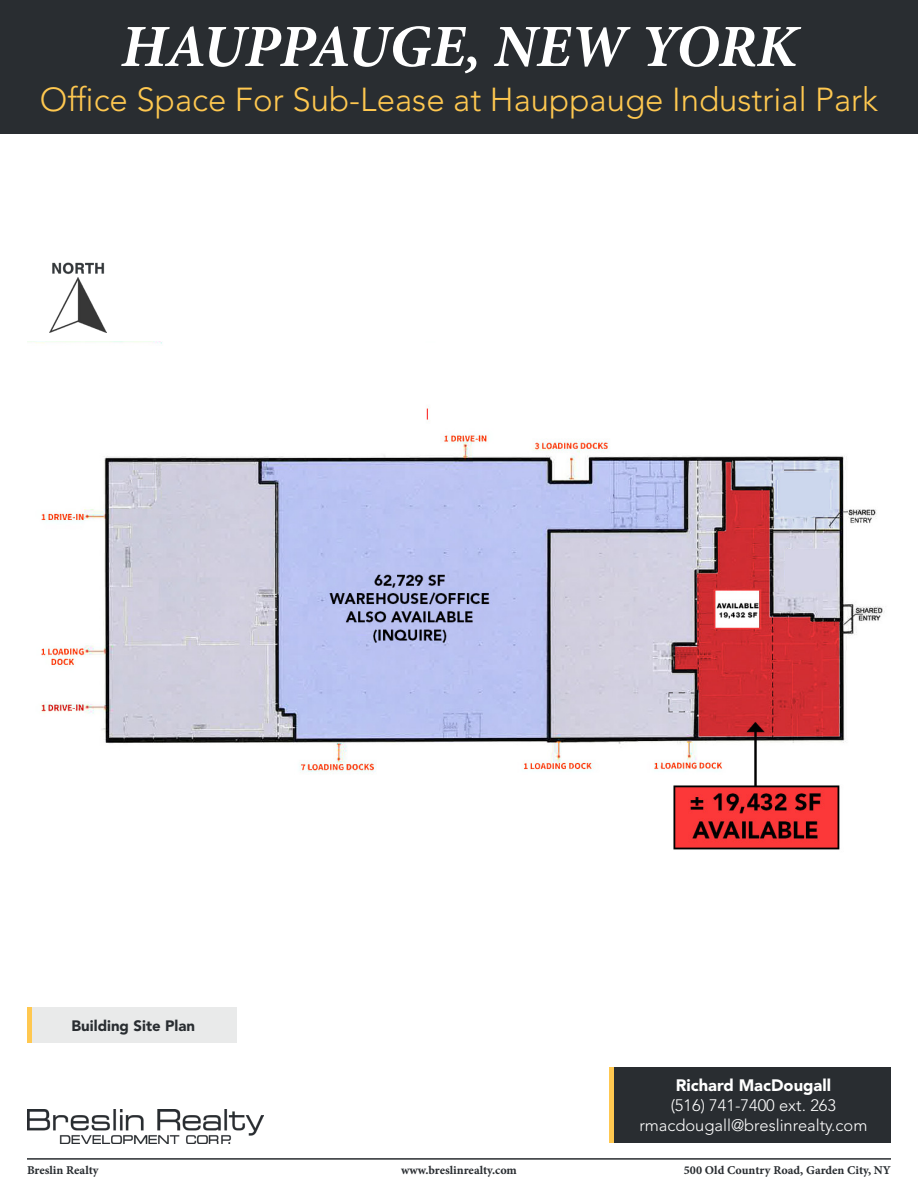
<style>
.page{position:relative;width:918px;height:1188px;background:#fff}
.page>*{position:absolute;margin:0;border:0;box-sizing:border-box;transform-origin:0 0}
.t1{font:italic 700 60px "Minion Pro";letter-spacing:-.015em;color:#fff}
.t2{font:300 33px "Avenir LT Std";color:#ffc850}
.t3{font:300 16.5px "Avenir LT Std";color:#fff}
.t4{font:900 16.5px "Avenir LT Std";color:#fff}
.t5{font:900 15px "Avenir LT Std";color:#292d31}
.t6{font:12px "Minion Pro Bold Capt";color:#292d31}
</style>
<div class="page">
<img style="left:35px;top:342px;width:850px;height:508px">
<div style="left:32px;top:1008px;width:205px;height:35px;background:#e9eaea"></div>
<div style="left:27px;top:1008px;width:5px;height:35px;background:#ffc850"></div>
<img style="left:49px;top:262px;width:58px;height:71px">
<hr style="left:27px;top:1158px;width:864px;height:2px;background:#292d31">
<img style="left:27px;top:1110px;width:236px;height:33px">
<div style="left:614px;top:1067px;width:277px;height:76px;background:#292d31"></div>
<div style="left:609px;top:1067px;width:5px;height:76px;background:#ffc850"></div>
<div style="left:0;top:0;width:918px;height:134px;background:#292d31"></div>
<p class="t1" style="left:121px;top:4px;width:678px">HAUPPAUGE, NEW YORK</p>
<p class="t2" style="left:40px;top:80px;width:840px">Office Space For Sub-Lease at Hauppauge Industrial Park</p>
<p class="t5" style="left:72px;top:1016px;width:125px">Building Site Plan</p>
<p class="t4" style="left:676px;top:1075px;width:157px">Richard MacDougall</p>
<p class="t3" style="left:671px;top:1095px;width:167px">(516) 741-7400 ext. 263</p>
<p class="t3" style="left:639px;top:1115px;width:230px">rmacdougall@breslinrealty.com</p>
<p class="t6" style="left:27px;top:1161px;width:73px">Breslin Realty</p>
<p class="t6" style="left:401px;top:1161px;width:117px">www.breslinrealty.com</p>
<p class="t6" style="left:684px;top:1161px;width:209px">500 Old Country Road, Garden City, NY</p>
</div>
